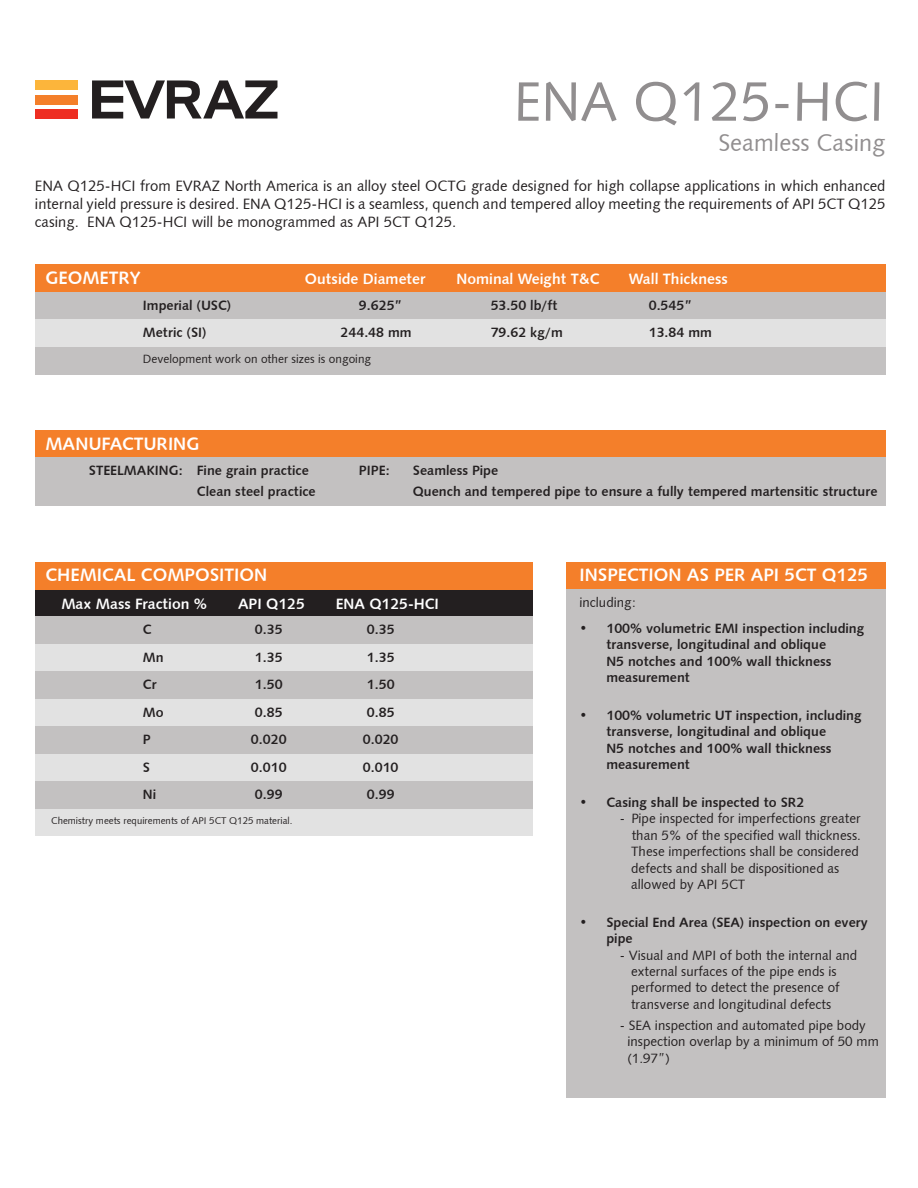
<style>
.page{position:relative;width:918px;height:1188px;background:#fff}
.page>*{position:absolute;margin:0;border:0;box-sizing:border-box;transform-origin:0 0}
.t1{font:55.5px "Humanist 531 BT Roman A";color:#918e8f}
.t2{font:24px "Humanist 531 BT Roman A";color:#918e8f}
.t3{font:18px "Humanist 531 BT Bold A";color:#fff}
.t4{font:15px/18px "Humanist 531 BT Roman A";color:#231f20;text-align:justify}
.t5{font:15px "Humanist 531 BT Bold A";color:#fff}
.t6{font:13.5px/16.5px "Humanist 531 BT Bold A";color:#231f20}
.t7{font:13.5px/16.5px "Humanist 531 BT Roman A";color:#231f20}
.t8{font:12px "Humanist 531 BT Roman A";color:#231f20}
.t9{font:9.75px "Humanist 531 BT Roman A";color:#231f20}
</style>
<div class="page">
<div style="left:35px;top:80px;width:43px;height:10px;background:#fcb53b"></div>
<div style="left:35px;top:95px;width:43px;height:9px;background:#f47f2a"></div>
<div style="left:35px;top:109px;width:43px;height:10px;background:#ee2e22"></div>
<svg style="left:92px;top:80px;width:185px;height:39px"></svg>
<div style="left:35px;top:264px;width:851px;height:28px;background:#f47f2a"></div>
<div style="left:35px;top:292px;width:851px;height:27px;background:#c3c1c1"></div>
<div style="left:35px;top:319px;width:851px;height:28px;background:#e2e2e2"></div>
<div style="left:35px;top:347px;width:851px;height:27px;background:#c3c1c1"></div>
<div style="left:35px;top:430px;width:851px;height:27px;background:#f47f2a"></div>
<div style="left:35px;top:457px;width:851px;height:49px;background:#c3c1c1"></div>
<div style="left:35px;top:589px;width:497px;height:28px;background:#231f20"></div>
<div style="left:35px;top:617px;width:497px;height:27px;background:#c3c1c1"></div>
<div style="left:35px;top:644px;width:497px;height:28px;background:#e2e2e2"></div>
<div style="left:35px;top:672px;width:497px;height:27px;background:#c3c1c1"></div>
<div style="left:35px;top:699px;width:497px;height:28px;background:#e2e2e2"></div>
<div style="left:35px;top:727px;width:497px;height:27px;background:#c3c1c1"></div>
<div style="left:35px;top:754px;width:497px;height:28px;background:#e2e2e2"></div>
<div style="left:35px;top:782px;width:497px;height:27px;background:#c3c1c1"></div>
<div style="left:35px;top:809px;width:497px;height:27px;background:#e2e2e2"></div>
<div style="left:35px;top:562px;width:497px;height:27px;background:#f47f2a"></div>
<div style="left:566px;top:562px;width:320px;height:27px;background:#f47f2a"></div>
<div style="left:566px;top:589px;width:320px;height:509px;background:#c3c1c1"></div>
<h1 class="t1" style="left:514px;top:66px;width:372px">ENA Q125-HCI</h1>
<h2 class="t2" style="left:718px;top:127px;width:169px">Seamless Casing</h2>
<p class="t4" style="left:35px;top:177px;width:852px">ENA Q125-HCI from EVRAZ North America is an alloy steel OCTG grade designed for high collapse applications in which enhanced internal yield pressure is desired. ENA Q125-HCI is a seamless, quench and tempered alloy meeting the requirements of API 5CT Q125 casing. ENA Q125-HCI will be monogrammed as API 5CT Q125.</p>
<h3 class="t3" style="left:46px;top:267px;width:97px">GEOMETRY</h3>
<p class="t5" style="left:305px;top:270px;width:122px">Outside Diameter</p>
<p class="t5" style="left:457px;top:270px;width:145px">Nominal Weight T&amp;C</p>
<p class="t5" style="left:629px;top:270px;width:100px">Wall Thickness</p>
<p class="t6" style="left:143px;top:296px;width:90px">Imperial (USC)</p>
<p class="t6" style="left:359px;top:296px;width:45px">9.625”</p>
<p class="t6" style="left:491px;top:296px;width:68px">53.50 lb/ft</p>
<p class="t6" style="left:649px;top:296px;width:45px">0.545”</p>
<p class="t6" style="left:143px;top:324px;width:65px">Metric (SI)</p>
<p class="t6" style="left:341px;top:324px;width:73px">244.48 mm</p>
<p class="t6" style="left:491px;top:324px;width:74px">79.62 kg/m</p>
<p class="t6" style="left:649px;top:324px;width:65px">13.84 mm</p>
<p class="t8" style="left:143px;top:352px;width:230px">Development work on other sizes is ongoing</p>
<h3 class="t3" style="left:46px;top:432px;width:155px">MANUFACTURING</h3>
<p class="t6" style="left:89px;top:462px;width:221px">STEELMAKING: Fine grain practice</p>
<p class="t6" style="left:359px;top:462px;width:33px">PIPE:</p>
<p class="t6" style="left:413px;top:462px;width:87px">Seamless Pipe</p>
<p class="t6" style="left:197px;top:483px;width:120px">Clean steel practice</p>
<p class="t6" style="left:413px;top:483px;width:466px">Quench and tempered pipe to ensure a fully tempered martensitic structure</p>
<h3 class="t3" style="left:46px;top:564px;width:223px">CHEMICAL COMPOSITION</h3>
<h3 class="t3" style="left:579px;top:564px;width:290px">INSPECTION AS PER API 5CT Q125</h3>
<p class="t7" style="left:579px;top:594px;width:58px">including:</p>
<p class="t6" style="left:606px;top:619px;width:260px;text-indent:-27px">• 100% volumetric EMI inspection including transverse, longitudinal and oblique<br>N5 notches and 100% wall thickness measurement</p>
<p class="t6" style="left:606px;top:706px;width:257px;text-indent:-27px">• 100% volumetric UT inspection, including transverse, longitudinal and oblique<br>N5 notches and 100% wall thickness measurement</p>
<p class="t6" style="left:579px;top:793px;width:226px">• Casing shall be inspected to SR2</p>
<p class="t7" style="left:631px;top:810px;width:231px;text-indent:-11px">- Pipe inspected for imperfections greater than 5% of the specified wall thickness.<br>These imperfections shall be considered defects and shall be dispositioned as allowed by API 5CT</p>
<p class="t6" style="left:606px;top:913px;width:263px;text-indent:-27px">• Special End Area (SEA) inspection on every pipe</p>
<p class="t7" style="left:631px;top:946px;width:228px;text-indent:-11px">- Visual and MPI of both the internal and external surfaces of the pipe ends is performed to detect the presence of transverse and longitudinal defects</p>
<p class="t7" style="left:627px;top:1017px;width:253px;text-indent:-8px">- SEA inspection and automated pipe body inspection overlap by a minimum of 50 mm (1.97”)</p>
<p class="t5" style="left:61px;top:594px;width:147px">Max Mass Fraction %</p>
<p class="t5" style="left:238px;top:594px;width:68px">API Q125</p>
<p class="t5" style="left:336px;top:594px;width:105px">ENA Q125-HCI</p>
<p class="t6" style="left:143px;top:621px;width:10px">C</p>
<p class="t6" style="left:255px;top:621px;width:29px">0.35</p>
<p class="t6" style="left:367px;top:621px;width:29px">0.35</p>
<p class="t6" style="left:143px;top:649px;width:22px">Mn</p>
<p class="t6" style="left:255px;top:649px;width:29px">1.35</p>
<p class="t6" style="left:367px;top:649px;width:29px">1.35</p>
<p class="t6" style="left:143px;top:676px;width:15px">Cr</p>
<p class="t6" style="left:255px;top:676px;width:29px">1.50</p>
<p class="t6" style="left:367px;top:676px;width:29px">1.50</p>
<p class="t6" style="left:143px;top:704px;width:22px">Mo</p>
<p class="t6" style="left:255px;top:704px;width:29px">0.85</p>
<p class="t6" style="left:367px;top:704px;width:29px">0.85</p>
<p class="t6" style="left:143px;top:731px;width:9px">P</p>
<p class="t6" style="left:251px;top:731px;width:37px">0.020</p>
<p class="t6" style="left:363px;top:731px;width:37px">0.020</p>
<p class="t6" style="left:143px;top:759px;width:9px">S</p>
<p class="t6" style="left:251px;top:759px;width:37px">0.010</p>
<p class="t6" style="left:363px;top:759px;width:37px">0.010</p>
<p class="t6" style="left:143px;top:786px;width:15px">Ni</p>
<p class="t6" style="left:255px;top:786px;width:29px">0.99</p>
<p class="t6" style="left:367px;top:786px;width:29px">0.99</p>
<p class="t9" style="left:51px;top:814px;width:243px">Chemistry meets requirements of API 5CT Q125 material.</p>
</div>
